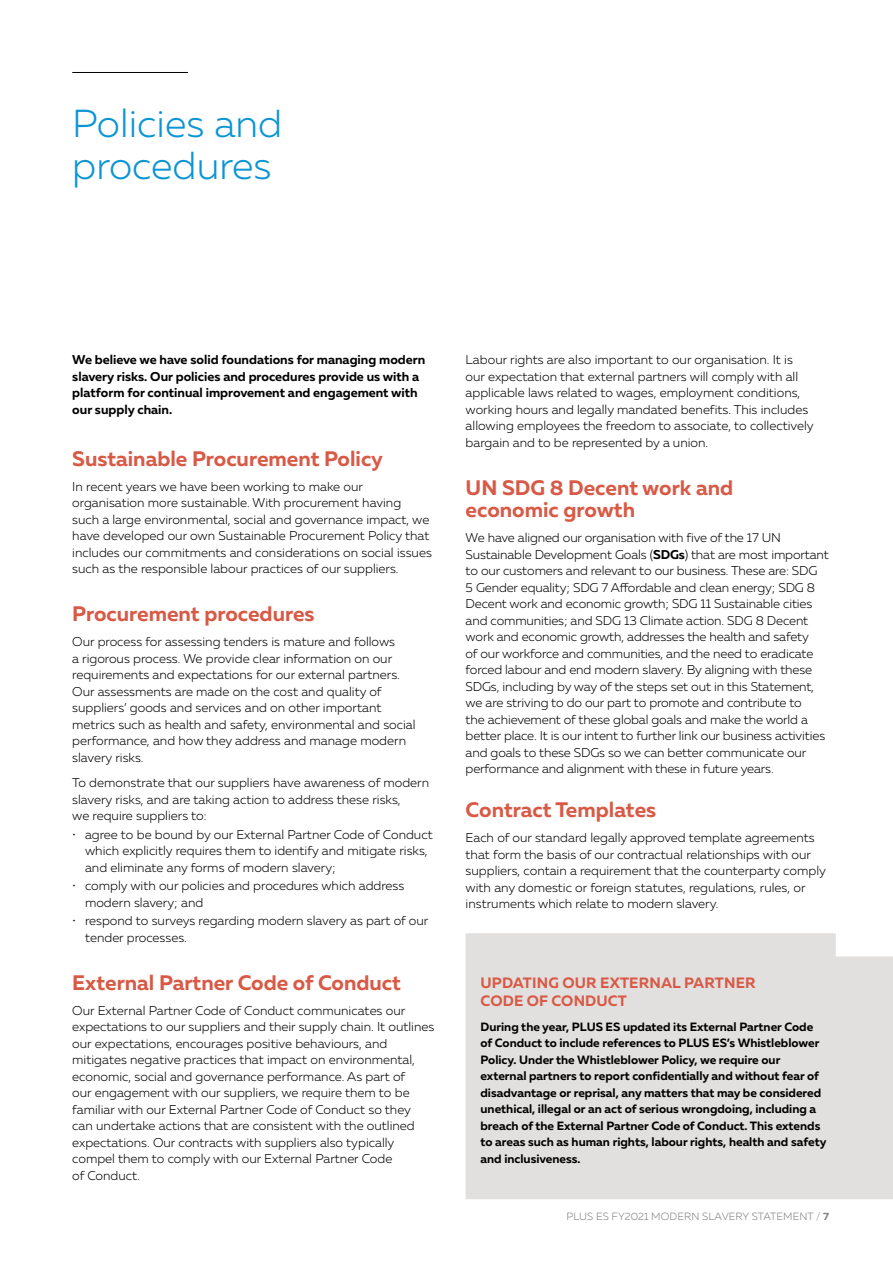
<style>
.page{position:relative;width:893px;height:1263px;background:#fff}
.page>*{position:absolute;margin:0;border:0;box-sizing:border-box;transform-origin:0 0}
.t1{font:300 39px/42px "Muller";color:#0c95d3}
.t2{font:700 21px/22.5px "Muller";color:#d85a46}
.t3{font:700 15px/18px "Muller";letter-spacing:.01em;color:#d85a46}
.t4{font:300 12.75px/16.5px "Muller";color:#000}
.t5{font:700 12.75px/16.5px "Muller";color:#000}
.t6{font:700 12px/16.5px "Muller";color:#000}
.t7{font:300 10.5px "Muller";letter-spacing:.01em;color:#808285}
.s1{font-weight:700}
</style>
<div class="page">
<div style="left:466px;top:933px;width:427px;height:266px;background:#e2e0df"></div>
<hr style="left:72px;top:72px;width:116px;height:1px;background:#000">
<h1 class="t1" style="left:72px;top:102px;width:212px">Policies and procedures</h1>
<p class="t5" style="left:72px;top:351px;width:355px">We believe we have solid foundations for managing modern slavery risks. Our policies and procedures provide us with a platform for continual improvement and engagement with our supply chain.</p>
<h2 class="t2" style="left:72px;top:447px;width:312px">Sustainable Procurement Policy</h2>
<p class="t4" style="left:72px;top:478px;width:361px">In recent years we have been working to make our organisation more sustainable. With procurement having<br>such a large environmental, social and governance impact, we have developed our own Sustainable Procurement Policy that includes our commitments and considerations on social issues such as the responsible labour practices of our suppliers.</p>
<h2 class="t2" style="left:72px;top:603px;width:244px">Procurement procedures</h2>
<p class="t4" style="left:72px;top:634px;width:345px">Our process for assessing tenders is mature and follows<br>a rigorous process. We provide clear information on our requirements and expectations for our external partners.<br>Our assessments are made on the cost and quality of suppliers’ goods and services and on other important metrics such as health and safety, environmental and social performance, and how they address and manage modern slavery risks.</p>
<p class="t4" style="left:72px;top:774px;width:358px">To demonstrate that our suppliers have awareness of modern slavery risks, and are taking action to address these risks,<br>we require suppliers to:</p>
<p class="t4" style="left:85px;top:826px;width:349px;text-indent:-13px">• agree to be bound by our External Partner Code of Conduct which explicitly requires them to identify and mitigate risks, and eliminate any forms of modern slavery;</p>
<p class="t4" style="left:85px;top:877px;width:321px;text-indent:-13px">• comply with our policies and procedures which address modern slavery; and</p>
<p class="t4" style="left:85px;top:912px;width:345px;text-indent:-13px">• respond to surveys regarding modern slavery as part of our tender processes.</p>
<h2 class="t2" style="left:72px;top:971px;width:330px">External Partner Code of Conduct</h2>
<p class="t4" style="left:72px;top:1002px;width:364px">Our External Partner Code of Conduct communicates our expectations to our suppliers and their supply chain. It outlines our expectations, encourages positive behaviours, and mitigates negative practices that impact on environmental, economic, social and governance performance. As part of<br>our engagement with our suppliers, we require them to be familiar with our External Partner Code of Conduct so they can undertake actions that are consistent with the outlined expectations. Our contracts with suppliers also typically compel them to comply with our External Partner Code<br>of Conduct.</p>
<p class="t4" style="left:466px;top:351px;width:350px">Labour rights are also important to our organisation. It is our expectation that external partners will comply with all applicable laws related to wages, employment conditions, working hours and legally mandated benefits. This includes allowing employees the freedom to associate, to collectively bargain and to be represented by a union.</p>
<h2 class="t2" style="left:466px;top:476px;width:269px">UN SDG 8 Decent work and economic growth</h2>
<p class="t4" style="left:466px;top:529px;width:365px">We have aligned our organisation with five of the 17 UN Sustainable Development Goals (<span class="s1">SDGs</span>) that are most important to our customers and relevant to our business. These are: SDG<br>5 Gender equality; SDG 7 Affordable and clean energy; SDG 8<br>Decent work and economic growth; SDG 11 Sustainable cities and communities; and SDG 13 Climate action. SDG 8 Decent work and economic growth, addresses the health and safety<br>of our workforce and communities, and the need to eradicate forced labour and end modern slavery. By aligning with these SDGs, including by way of the steps set out in this Statement, we are striving to do our part to promote and contribute to<br>the achievement of these global goals and make the world a better place. It is our intent to further link our business activities and goals to these SDGs so we can better communicate our performance and alignment with these in future years.</p>
<h2 class="t2" style="left:466px;top:798px;width:192px">Contract Templates</h2>
<p class="t4" style="left:466px;top:829px;width:362px">Each of our standard legally approved template agreements that form the basis of our contractual relationships with our suppliers, contain a requirement that the counterparty comply with any domestic or foreign statutes, regulations, rules, or instruments which relate to modern slavery.</p>
<p class="t3" style="left:481px;top:973px;width:277px">UPDATING OUR EXTERNAL PARTNER<br>CODE OF CONDUCT</p>
<p class="t6" style="left:480px;top:1018px;width:347px">During the year, PLUS ES updated its External Partner Code of Conduct to include references to PLUS ES’s Whistleblower Policy. Under the Whistleblower Policy, we require our external partners to report confidentially and without fear of disadvantage or reprisal, any matters that may be considered unethical, illegal or an act of serious wrongdoing, including a breach of the External Partner Code of Conduct. This extends to areas such as human rights, labour rights, health and safety and inclusiveness.</p>
<p class="t7" style="left:566px;top:1210px;width:264px">PLUS ES FY2021 MODERN SLAVERY STATEMENT / <span class="s1">7</span></p>
</div>
